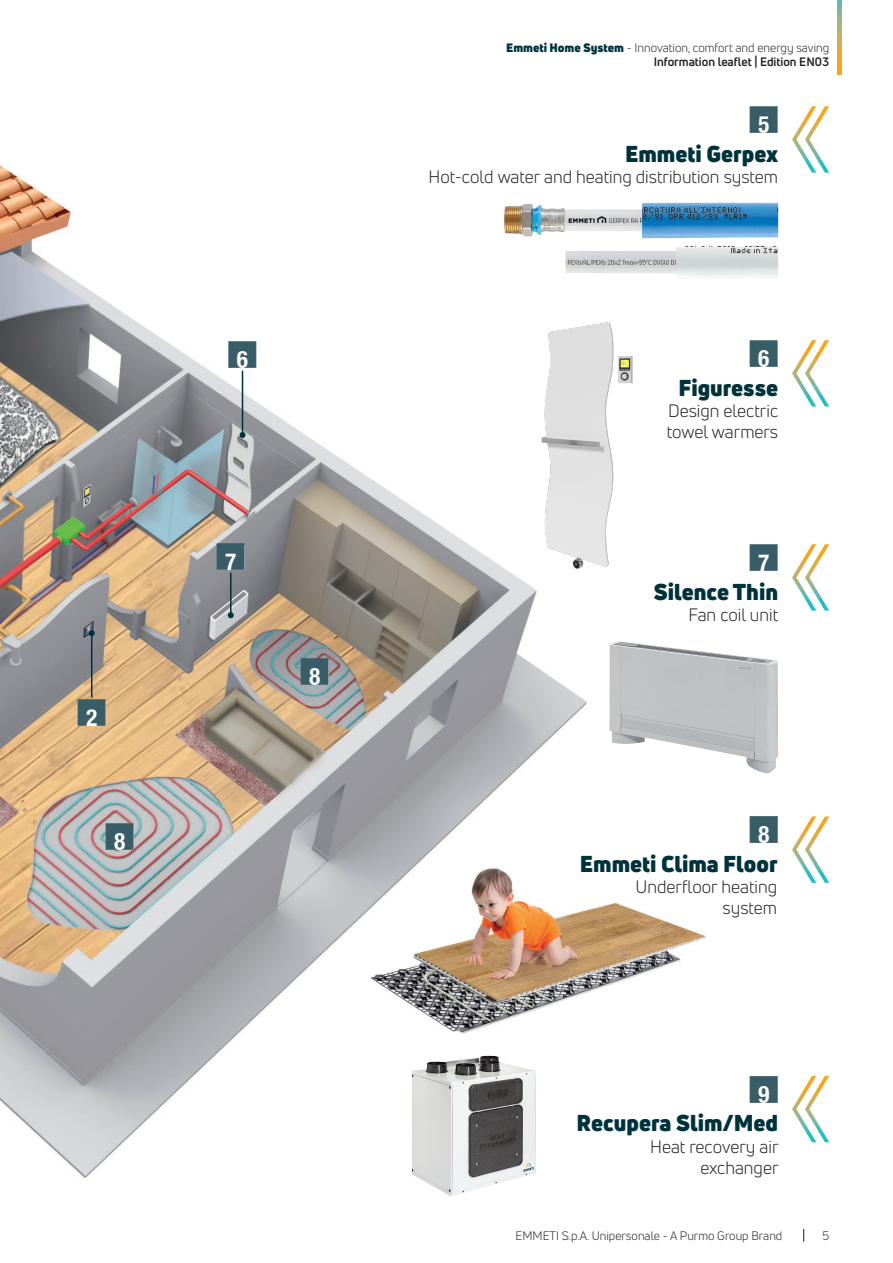
<style>
.page{position:relative;width:893px;height:1263px;background:#fff}
.page>*{position:absolute;margin:0;border:0;box-sizing:border-box;transform-origin:0 0}
.t1{font:23.4px "Emmeti B Bold";color:#385d67}
.t2{font:23.25px "Emmeti B Bold";color:#385d67}
.Uni_Neue_Book_12_pt{font:900 22.5px "Uni Neue";color:#00323c}
.Uni_Neue_Book_12_pt-2{font:17.55px "Uni Neue";color:#231f20}
.t3{font:12px/14.4px "Uni Neue";color:#231f20;text-align:right}
.s1{font-weight:900;color:#00323c}
.s2{font-weight:700}
</style>
<div class="page">
<svg style="left:838px;top:0;width:4px;height:74px"></svg>
<svg style="left:803px;top:1229px;width:1px;height:13px"></svg>
<img style="left:0;top:163px;width:658px;height:1015px">
<hr style="left:230px;top:573px;width:2px;height:42px;background:#00323c">
<svg style="left:228px;top:612px;width:6px;height:6px"></svg>
<div style="left:217px;top:545px;width:28px;height:25px;background:#fff"></div>
<hr style="left:242px;top:371px;width:1px;height:64px;background:#00323c">
<svg style="left:239px;top:432px;width:6px;height:6px"></svg>
<div style="left:229px;top:343px;width:27px;height:25px;background:#fff"></div>
<div style="left:106px;top:825px;width:28px;height:25px;background:#fff"></div>
<div style="left:301px;top:660px;width:28px;height:25px;background:#fff"></div>
<hr style="left:91px;top:633px;width:1px;height:64px;background:#00323c">
<svg style="left:89px;top:630px;width:6px;height:6px"></svg>
<div style="left:78px;top:701px;width:28px;height:25px;background:#fff"></div>
<img style="left:350px;top:865px;width:356px;height:172px">
<img style="left:609px;top:641px;width:169px;height:132px">
<img style="left:405px;top:1048px;width:139px;height:148px">
<svg style="left:792px;top:106px;width:37px;height:67px"></svg>
<img style="left:504px;top:204px;width:53px;height:32px">
<img style="left:642px;top:202px;width:136px;height:36px">
<img style="left:566px;top:251px;width:110px;height:22px">
<img style="left:676px;top:246px;width:102px;height:32px">
<svg style="left:792px;top:544px;width:37px;height:67px"></svg>
<svg style="left:792px;top:340px;width:37px;height:66px"></svg>
<svg style="left:792px;top:816px;width:37px;height:67px"></svg>
<svg style="left:792px;top:1076px;width:37px;height:66px"></svg>
<img style="left:620px;top:353px;width:20px;height:39px">
<img style="left:522px;top:313px;width:98px;height:267px">
<p class="t2" style="left:78px;top:693px;width:29px">2</p>
<p class="t2" style="left:106px;top:817px;width:29px">8</p>
<p class="t2" style="left:229px;top:335px;width:29px">6</p>
<p class="t2" style="left:217px;top:537px;width:29px">7</p>
<p class="t2" style="left:301px;top:652px;width:29px">8</p>
<p class="t3" style="left:506px;top:40px;width:324px"><span class="s1">Emmeti Home System</span> - Innovation, comfort and energy saving<br><span class="s2">Information leaflet | Edition EN03</span></p>
<p class="t2" style="left:750px;top:100px;width:29px">5</p>
<p class="Uni_Neue_Book_12_pt" style="left:625px;top:138px;width:154px">Emmeti Gerpex</p>
<p class="Uni_Neue_Book_12_pt-2" style="left:429px;top:166px;width:351px">Hot-cold water and heating distribution system</p>
<p class="t2" style="left:750px;top:334px;width:29px">6</p>
<p class="Uni_Neue_Book_12_pt" style="left:678px;top:372px;width:101px">Figuresse</p>
<p class="Uni_Neue_Book_12_pt-2" style="left:668px;top:400px;width:112px">Design electric</p>
<p class="Uni_Neue_Book_12_pt-2" style="left:667px;top:421px;width:113px">towel warmers</p>
<p class="t2" style="left:750px;top:538px;width:29px">7</p>
<p class="Uni_Neue_Book_12_pt" style="left:654px;top:576px;width:126px">Silence Thin</p>
<p class="Uni_Neue_Book_12_pt-2" style="left:688px;top:604px;width:91px">Fan coil unit</p>
<p class="t1" style="left:750px;top:810px;width:30px">8</p>
<p class="Uni_Neue_Book_12_pt" style="left:580px;top:848px;width:199px">Emmeti Clima Floor</p>
<p class="Uni_Neue_Book_12_pt-2" style="left:636px;top:876px;width:143px">Underfloor heating</p>
<p class="Uni_Neue_Book_12_pt-2" style="left:723px;top:897px;width:56px">system</p>
<p class="t1" style="left:750px;top:1070px;width:30px">9</p>
<p class="Uni_Neue_Book_12_pt" style="left:577px;top:1107px;width:203px">Recupera Slim/Med</p>
<p class="Uni_Neue_Book_12_pt-2" style="left:650px;top:1136px;width:130px">Heat recovery air</p>
<p class="Uni_Neue_Book_12_pt-2" style="left:700px;top:1157px;width:80px">exchanger</p>
<p class="t3" style="left:516px;top:1228px;width:268px">EMMETI S.p.A. Unipersonale - A Purmo Group Brand</p>
<p class="t3" style="left:822px;top:1228px;width:8px">5</p>
</div>
